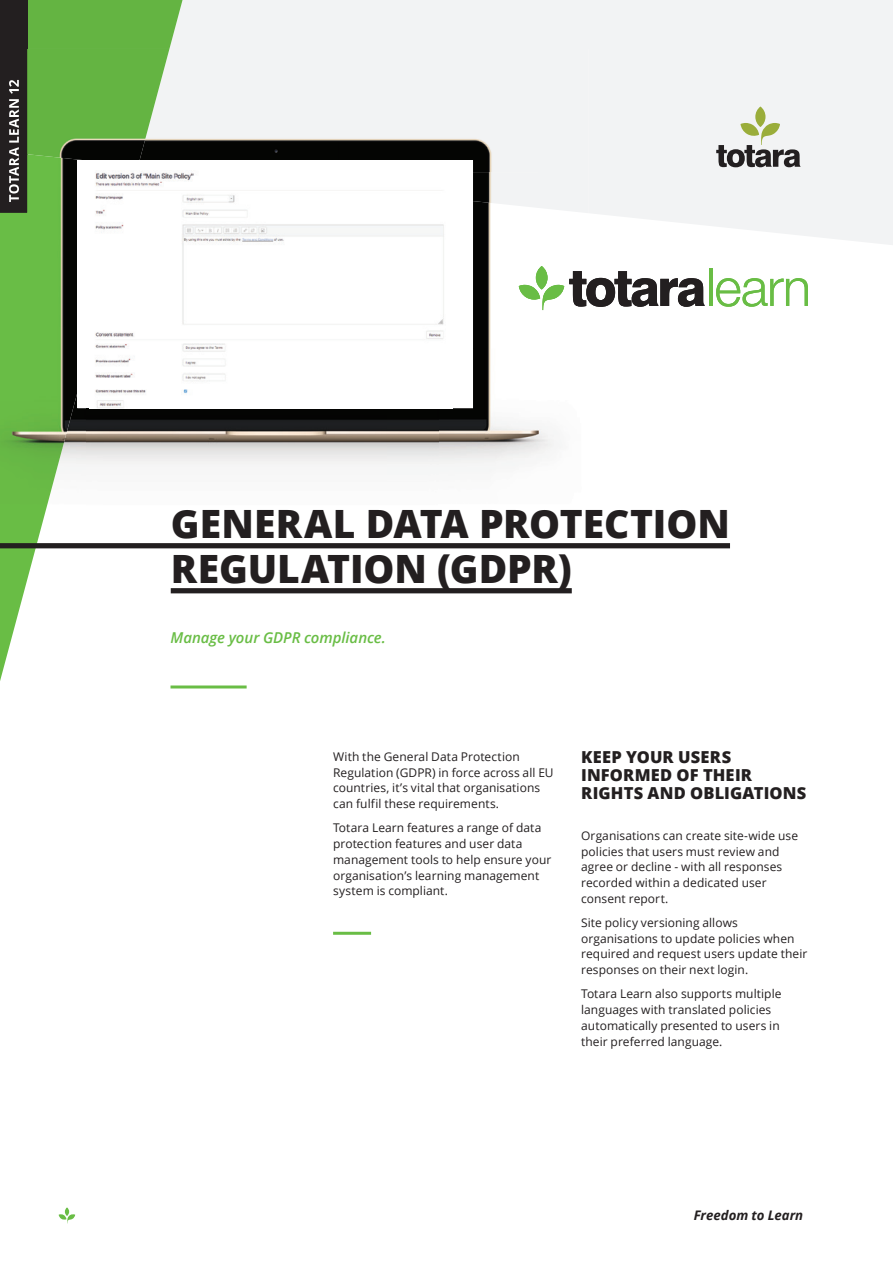
<style>
.page{position:relative;width:893px;height:1263px;background:#fff}
.page>*{position:absolute;margin:0;border:0;box-sizing:border-box;transform-origin:0 0}
.t1{font:800 39px/45px "Open Sans";color:#231f20}
.t2{font:800 16.5px/18px "Open Sans";letter-spacing:.01em;color:#231f20}
.t3{font:italic 600 15px "Open Sans";letter-spacing:-.005em;color:#69bd45}
.t4{font:italic 700 13.2px "Open Sans";color:#231f20}
.t5{font:12px/15.8px "Open Sans";letter-spacing:.005em;color:#231f20}
</style>
<div class="page">
<div style="left:183px;top:0;width:710px;height:245px;background:#f2f3f4"></div>
<svg style="left:0;top:548px;width:36px;height:133px"></svg>
<div style="left:27px;top:0;width:156px;height:49px;background:#64b442"></div>
<div style="left:0;top:0;width:27px;height:213px;background:#231f20"></div>
<div style="left:755px;top:106px;width:10px;height:21px;background:#9aad3a;border-radius:50%"></div>
<svg style="left:716px;top:123px;width:84px;height:44px"></svg>
<img style="left:473px;top:208px;width:116px;height:141px">
<img style="left:438px;top:349px;width:116px;height:117px">
<img style="left:86px;top:408px;width:352px;height:57px">
<img style="left:169px;top:49px;width:170px;height:112px">
<img style="left:339px;top:49px;width:200px;height:123px">
<div style="left:539px;top:49px;width:50px;height:164px;background:#f2f3f4"></div>
<img style="left:473px;top:172px;width:66px;height:36px">
<img style="left:0;top:161px;width:88px;height:287px">
<img style="left:0;top:448px;width:63px;height:95px">
<img style="left:27px;top:49px;width:142px;height:112px">
<img style="left:0;top:79px;width:27px;height:134px">
<img style="left:536px;top:266px;width:12px;height:5px">
<img style="left:9px;top:80px;width:10px;height:122px">
<div style="left:77px;top:161px;width:396px;height:247px;background:#fff"></div>
<img style="left:95px;top:171px;width:349px;height:237px">
<hr style="left:171px;top:685px;width:76px;height:3px;background:#69bd45">
<div style="left:0;top:543px;width:730px;height:5px;background:#231f20"></div>
<div style="left:171px;top:588px;width:401px;height:5px;background:#231f20"></div>
<hr style="left:333px;top:932px;width:38px;height:3px;background:#69bd45">
<hr style="left:709px;top:269px;width:3px;height:37px;background:#69bd45">
<svg style="left:716px;top:278px;width:92px;height:29px"></svg>
<svg style="left:536px;top:266px;width:12px;height:24px"></svg>
<svg style="left:519px;top:271px;width:186px;height:39px"></svg>
<svg style="left:59px;top:1207px;width:16px;height:16px"></svg>
<h1 class="t1" style="left:171px;top:500px;width:561px">GENERAL DATA PROTECTION<br>REGULATION (GDPR)</h1>
<p class="t3" style="left:171px;top:627px;width:217px">Manage your GDPR compliance.</p>
<h2 class="t2" style="left:581px;top:748px;width:227px">KEEP YOUR USERS<br>INFORMED OF THEIR<br>RIGHTS AND OBLIGATIONS</h2>
<p class="t5" style="left:333px;top:748px;width:222px">With the General Data Protection Regulation (GDPR) in force across all EU countries, it’s vital that organisations can fulfil these requirements.</p>
<p class="t5" style="left:333px;top:820px;width:220px">Totara Learn features a range of data protection features and user data management tools to help ensure your organisation’s learning management system is compliant.</p>
<p class="t5" style="left:581px;top:827px;width:218px">Organisations can create site-wide use policies that users must review and agree or decline - with all responses recorded within a dedicated user consent report.</p>
<p class="t5" style="left:581px;top:914px;width:228px">Site policy versioning allows organisations to update policies when required and request users update their responses on their next login.</p>
<p class="t5" style="left:581px;top:986px;width:202px">Totara Learn also supports multiple languages with translated policies automatically presented to users in their preferred language.</p>
<p class="t4" style="left:694px;top:1206px;width:111px">Freedom to Learn</p>
</div>
